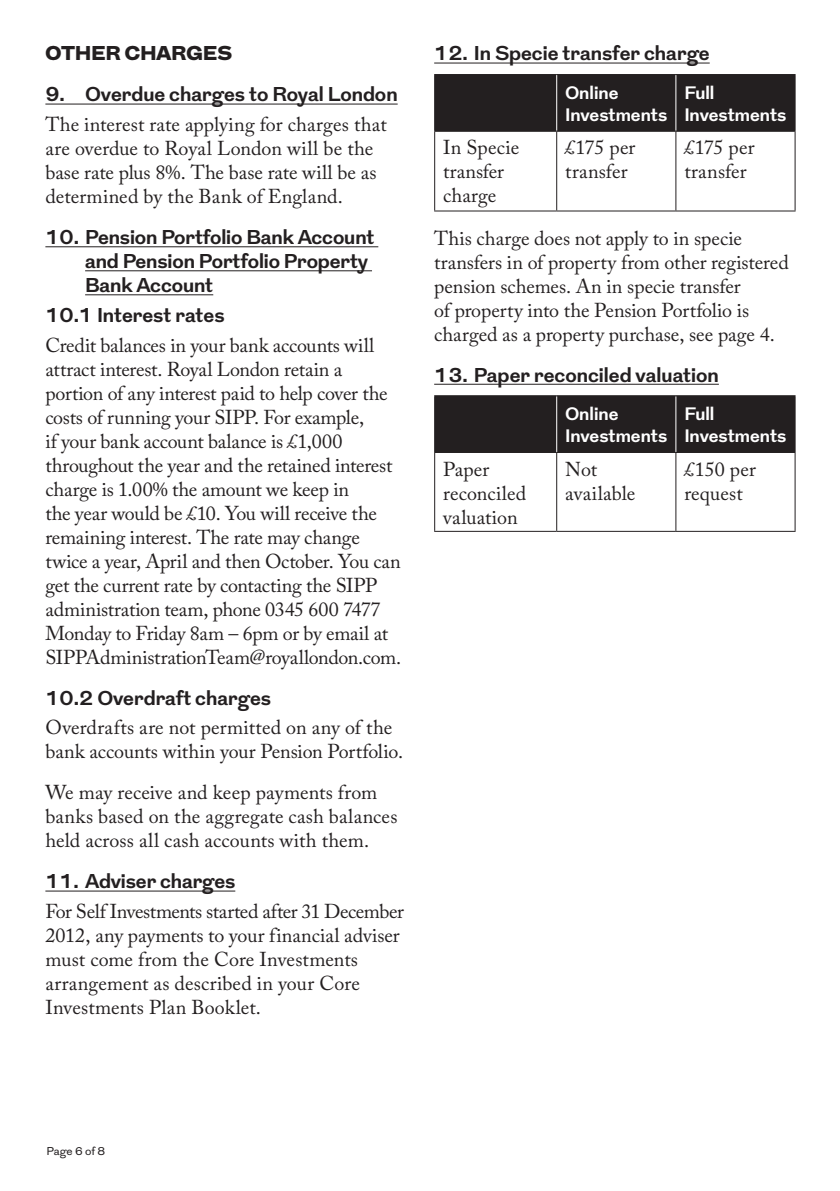
<style>
.page{position:relative;width:840px;height:1191px;background:#fff}
.page>*{position:absolute;margin:0;border:0;box-sizing:border-box;transform-origin:0 0}
.Body_TEXT{font:20px/24px "Adobe Caslon Pro";letter-spacing:-.005em;color:#231f20}
.Subhead_BLACK{font:700 20px/24px "Grot";letter-spacing:-.005em;color:#231f20}
.Body_TEXT-2{font:700 20px "Grot";letter-spacing:-.005em;color:#231f20}
.Grot_page_heading{font:900 20px "Grot";letter-spacing:.005em;color:#231f20}
.Table_Head{font:700 18px/22px "Grot";color:#fff}
.t1{font:11.4px "Grot";color:#231f20}
</style>
<div class="page">
<hr style="left:45px;top:104px;width:352px;height:1px;background:#231f20">
<hr style="left:45px;top:246px;width:333px;height:1px;background:#231f20">
<hr style="left:85px;top:270px;width:287px;height:1px;background:#231f20">
<hr style="left:85px;top:294px;width:128px;height:1px;background:#231f20">
<hr style="left:45px;top:890px;width:190px;height:1px;background:#231f20">
<hr style="left:434px;top:63px;width:275px;height:1px;background:#231f20">
<hr style="left:434px;top:384px;width:284px;height:1px;background:#231f20">
<div style="left:435px;top:75px;width:359px;height:56px;background:#231f20"></div>
<hr style="left:556px;top:75px;width:1px;height:56px;background:#fff">
<hr style="left:675px;top:75px;width:1px;height:56px;background:#fff">
<hr style="left:434px;top:75px;width:1px;height:56px;background:#231f20">
<hr style="left:434px;top:74px;width:122px;height:1px;background:#231f20">
<hr style="left:556px;top:74px;width:119px;height:1px;background:#231f20">
<hr style="left:675px;top:74px;width:120px;height:1px;background:#231f20">
<hr style="left:794px;top:75px;width:1px;height:56px;background:#231f20">
<hr style="left:434px;top:132px;width:1px;height:78px;background:#231f20">
<hr style="left:434px;top:131px;width:122px;height:1px;background:#231f20">
<hr style="left:434px;top:210px;width:122px;height:1px;background:#231f20">
<hr style="left:556px;top:132px;width:1px;height:78px;background:#231f20">
<hr style="left:556px;top:131px;width:119px;height:1px;background:#231f20">
<hr style="left:675px;top:131px;width:120px;height:1px;background:#231f20">
<hr style="left:675px;top:132px;width:1px;height:78px;background:#231f20">
<hr style="left:794px;top:132px;width:1px;height:78px;background:#231f20">
<hr style="left:556px;top:210px;width:119px;height:1px;background:#231f20">
<hr style="left:675px;top:210px;width:120px;height:1px;background:#231f20">
<div style="left:435px;top:396px;width:359px;height:56px;background:#231f20"></div>
<hr style="left:556px;top:396px;width:1px;height:56px;background:#fff">
<hr style="left:675px;top:396px;width:1px;height:56px;background:#fff">
<hr style="left:434px;top:396px;width:1px;height:56px;background:#231f20">
<hr style="left:434px;top:395px;width:122px;height:1px;background:#231f20">
<hr style="left:556px;top:395px;width:119px;height:1px;background:#231f20">
<hr style="left:675px;top:395px;width:120px;height:1px;background:#231f20">
<hr style="left:794px;top:396px;width:1px;height:56px;background:#231f20">
<hr style="left:434px;top:453px;width:1px;height:78px;background:#231f20">
<hr style="left:434px;top:452px;width:122px;height:1px;background:#231f20">
<hr style="left:556px;top:452px;width:119px;height:1px;background:#231f20">
<hr style="left:675px;top:452px;width:120px;height:1px;background:#231f20">
<hr style="left:556px;top:453px;width:1px;height:78px;background:#231f20">
<hr style="left:675px;top:453px;width:1px;height:78px;background:#231f20">
<hr style="left:794px;top:453px;width:1px;height:78px;background:#231f20">
<hr style="left:434px;top:531px;width:122px;height:1px;background:#231f20">
<hr style="left:556px;top:531px;width:119px;height:1px;background:#231f20">
<hr style="left:675px;top:531px;width:120px;height:1px;background:#231f20">
<p class="Grot_page_heading" style="left:45px;top:39px;width:188px">OTHER CHARGES</p>
<p class="Subhead_BLACK" style="left:45px;top:84px;width:353px">9. Overdue charges to Royal London</p>
<p class="Body_TEXT" style="left:45px;top:112px;width:342px">The interest rate applying for charges that are overdue to Royal London will be the base rate plus 8%. The base rate will be as determined by the Bank of England.</p>
<p class="Subhead_BLACK" style="left:85px;top:226px;width:291px;text-indent:-40px">10. Pension Portfolio Bank Account and Pension Portfolio Property<br>Bank Account</p>
<p class="Subhead_BLACK" style="left:45px;top:304px;width:180px">10.1 Interest rates</p>
<p class="Body_TEXT" style="left:45px;top:332px;width:357px">Credit balances in your bank accounts will attract interest. Royal London retain a portion of any interest paid to help cover the costs of running your SIPP. For example,<br>if your bank account balance is £1,000 throughout the year and the retained interest charge is 1.00% the amount we keep in<br>the year would be £10. You will receive the remaining interest. The rate may change twice a year, April and then October. You can get the current rate by contacting the SIPP administration team, phone 0345 600 7477<br>Monday to Friday 8am – 6pm or by email at SIPPAdministrationTeam@royallondon.com.</p>
<p class="Subhead_BLACK" style="left:45px;top:687px;width:227px">10.2 Overdraft charges</p>
<p class="Body_TEXT" style="left:45px;top:715px;width:359px">Overdrafts are not permitted on any of the bank accounts within your Pension Portfolio.</p>
<p class="Body_TEXT" style="left:45px;top:780px;width:353px">We may receive and keep payments from banks based on the aggregate cash balances held across all cash accounts with them.</p>
<p class="Body_TEXT-2" style="left:45px;top:867px;width:191px">11. Adviser charges</p>
<p class="Body_TEXT" style="left:45px;top:899px;width:360px">For Self Investments started after 31 December 2012, any payments to your financial adviser must come from the Core Investments arrangement as described in your Core Investments Plan Booklet.</p>
<p class="Subhead_BLACK" style="left:434px;top:43px;width:277px">12. In Specie transfer charge</p>
<p class="Table_Head" style="left:565px;top:83px;width:103px">Online<br>Investments</p>
<p class="Table_Head" style="left:684px;top:83px;width:103px">Full<br>Investments</p>
<p class="Body_TEXT" style="left:443px;top:136px;width:77px">In Specie transfer charge</p>
<p class="Body_TEXT" style="left:565px;top:136px;width:72px">£175 per transfer</p>
<p class="Body_TEXT" style="left:684px;top:136px;width:72px">£175 per transfer</p>
<p class="Body_TEXT" style="left:434px;top:226px;width:356px">This charge does not apply to in specie transfers in of property from other registered pension schemes. An in specie transfer<br>of property into the Pension Portfolio is charged as a property purchase, see page 4.</p>
<p class="Subhead_BLACK" style="left:434px;top:364px;width:286px">13. Paper reconciled valuation</p>
<p class="Table_Head" style="left:565px;top:404px;width:103px">Online<br>Investments</p>
<p class="Table_Head" style="left:684px;top:404px;width:103px">Full<br>Investments</p>
<p class="Body_TEXT" style="left:443px;top:457px;width:84px">Paper reconciled valuation</p>
<p class="Body_TEXT" style="left:565px;top:457px;width:72px">Not available</p>
<p class="Body_TEXT" style="left:684px;top:457px;width:73px">£150 per request</p>
<p class="t1" style="left:46px;top:1143px;width:60px">Page 6 of 8</p>
</div>
